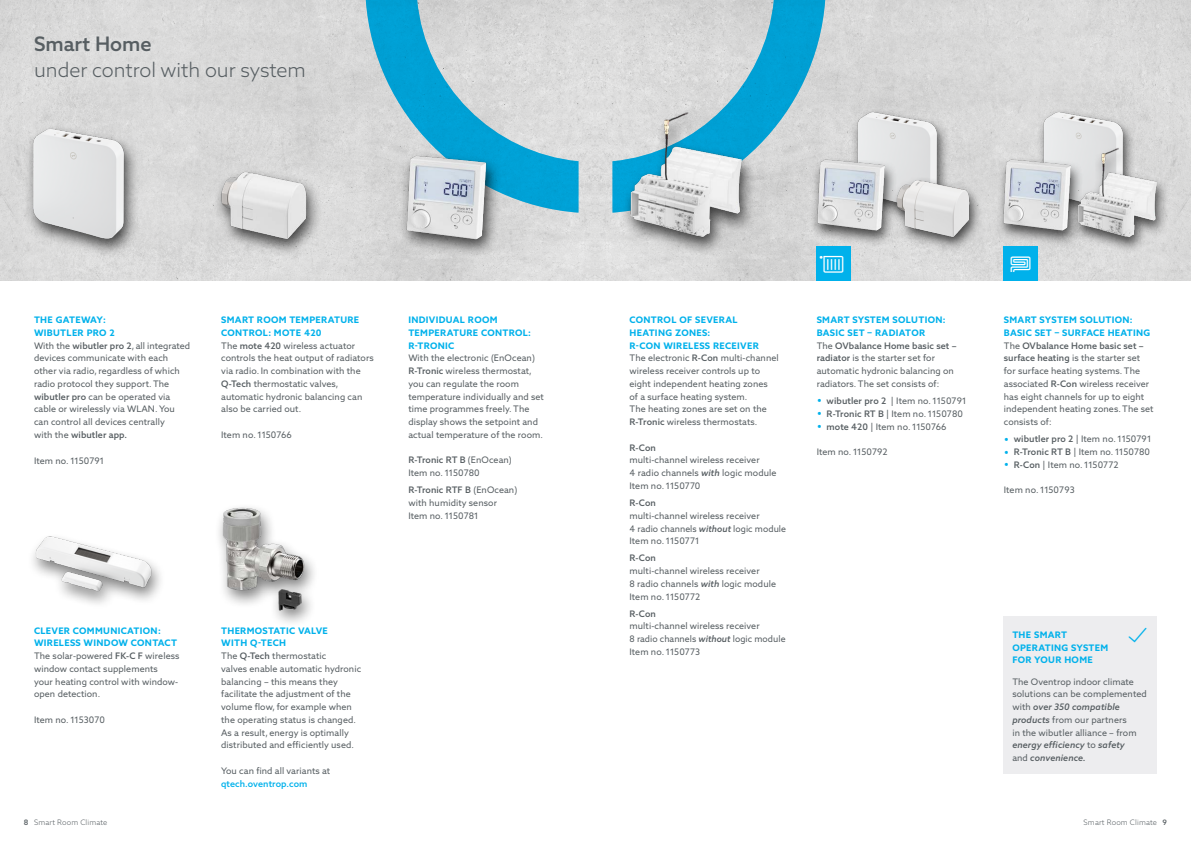
<style>
.page{position:relative;width:1191px;height:842px;background:#fff}
.page>*{position:absolute;margin:0;border:0;box-sizing:border-box;transform-origin:0 0}
.t1{font:300 20px "Azo Sans 2";color:#575e62}
.t2{font:500 20px "Azo Sans 2";color:#575e62}
.t3{font:9px/12.8px "Azo Sans 2";letter-spacing:.01em;color:#575e62}
.t4{font:700 9px/12.8px "Azo Sans 2";letter-spacing:.035em;color:#00b1eb}
.t5{font:500 9px "Azo Sans 2";letter-spacing:.01em;color:#575e62}
.t6{font:500 9px "Azo Sans 2";letter-spacing:.01em;color:#00b1eb}
.t7{font:300 7.5px "Azo Sans 2";letter-spacing:.02em;color:#575e62}
.s1{font-weight:700;color:#00b1eb}
.s2{font-weight:500}
.s3{font-weight:500;font-style:italic}
.s4{font-size:14px;color:#00b1eb}
</style>
<div class="page">
<img style="left:0;top:0;width:1191px;height:281px">
<svg style="left:366px;top:0;width:459px;height:213px;background:#9fc9d7"></svg>
<img style="left:219px;top:507px;width:95px;height:116px">
<div style="left:27px;top:532px;width:139px;height:77px;background:#000;opacity:.5"></div>
<img style="left:28px;top:535px;width:127px;height:60px">
<img style="left:0;top:106px;width:156px;height:159px">
<img style="left:191px;top:128px;width:149px;height:149px">
<div style="left:398px;top:151px;width:104px;height:107px;background:#000;opacity:.7"></div>
<img style="left:398px;top:148px;width:99px;height:99px">
<div style="left:621px;top:108px;width:136px;height:148px;background:#000;opacity:.7"></div>
<img style="left:629px;top:102px;width:134px;height:157px">
<img style="left:826px;top:92px;width:138px;height:62px">
<img style="left:871px;top:143px;width:127px;height:127px">
<div style="left:809px;top:156px;width:88px;height:91px;background:#000;opacity:.7"></div>
<img style="left:809px;top:154px;width:84px;height:84px">
<img style="left:1011px;top:92px;width:139px;height:62px">
<div style="left:1069px;top:145px;width:100px;height:108px;background:#000;opacity:.7"></div>
<img style="left:1078px;top:141px;width:79px;height:112px">
<div style="left:995px;top:156px;width:88px;height:91px;background:#000;opacity:.7"></div>
<img style="left:995px;top:154px;width:84px;height:84px">
<div style="left:816px;top:247px;width:34px;height:34px;background:#00b1eb"></div>
<div style="left:1003px;top:247px;width:34px;height:34px;background:#00b1eb"></div>
<div style="left:1003px;top:617px;width:154px;height:157px;background:#ededef"></div>
<h1 class="t2" style="left:34px;top:32px;width:119px">Smart Home</h1>
<h1 class="t1" style="left:34px;top:57px;width:273px">under control with our system</h1>
<p class="t3" style="left:34px;top:314px;width:158px"><span class="s1">THE GATEWAY:<br>WIBUTLER PRO 2<br></span>With the <span class="s2">wibutler pro 2</span>, all integrated devices communicate with each other via radio, regardless of which radio protocol they support. The <span class="s2">wibutler pro</span> can be operated via cable or wirelessly via WLAN. You can control all devices centrally<br>with the <span class="s2">wibutler app.</span></p>
<p class="t3" style="left:34px;top:454px;width:72px">Item no. 1150791</p>
<p class="t3" style="left:221px;top:314px;width:154px"><span class="s1">SMART ROOM TEMPERATURE<br>CONTROL: MOTE 420<br></span>The <span class="s2">mote 420</span> wireless actuator controls the heat output of radiators via radio. In combination with the<br><span class="s2">Q-Tech</span> thermostatic valves, automatic hydronic balancing can also be carried out.</p>
<p class="t3" style="left:221px;top:428px;width:72px">Item no. 1150766</p>
<p class="t4" style="left:408px;top:314px;width:124px">INDIVIDUAL ROOM<br>TEMPERATURE CONTROL:<br>R-TRONIC</p>
<p class="t3" style="left:408px;top:352px;width:137px">With the electronic (EnOcean)<br><span class="s2">R-Tronic</span> wireless thermostat, you can regulate the room temperature individually and set time programmes freely. The display shows the setpoint and actual temperature of the room.</p>
<p class="t3" style="left:408px;top:454px;width:105px"><span class="s2">R-Tronic RT B</span> (EnOcean)<br>Item no. 1150780</p>
<p class="t3" style="left:408px;top:484px;width:110px"><span class="s2">R-Tronic RTF B</span> (EnOcean) with humidity sensor<br>Item no. 1150781</p>
<p class="t3" style="left:34px;top:624px;width:147px"><span class="s1">CLEVER COMMUNICATION:<br>WIRELESS WINDOW CONTACT<br></span>The solar-powered <span class="s2">FK-C F</span> wireless window contact supplements<br>your heating control with window&shy;open detection.</p>
<p class="t3" style="left:34px;top:713px;width:72px">Item no. 1153070</p>
<p class="t3" style="left:221px;top:624px;width:141px"><span class="s1">THERMOSTATIC VALVE<br>WITH Q-TECH<br></span>The <span class="s2">Q-Tech</span> thermostatic<br>valves enable automatic hydronic balancing – this means they facilitate the adjustment of the volume flow, for example when the operating status is changed.<br>As a result, energy is optimally distributed and efficiently used.</p>
<p class="t3" style="left:221px;top:764px;width:111px">You can find all variants at</p>
<p class="t6" style="left:221px;top:778px;width:88px">qtech.oventrop.com</p>
<p class="t3" style="left:629px;top:314px;width:151px"><span class="s1">CONTROL OF SEVERAL<br>HEATING ZONES:<br>R-CON WIRELESS RECEIVER<br></span>The electronic <span class="s2">R-Con</span> multi-channel wireless receiver controls up to eight independent heating zones<br>of a surface heating system.<br>The heating zones are set on the<br><span class="s2">R-Tronic</span> wireless thermostats.</p>
<p class="t5" style="left:629px;top:442px;width:28px">R-Con</p>
<p class="t3" style="left:629px;top:454px;width:148px">multi-channel wireless receiver<br>4 radio channels <span class="s3">with</span> logic module<br>Item no. 1150770</p>
<p class="t5" style="left:629px;top:497px;width:28px">R-Con</p>
<p class="t3" style="left:629px;top:509px;width:158px">multi-channel wireless receiver<br>4 radio channels <span class="s3">without</span> logic module<br>Item no. 1150771</p>
<p class="t5" style="left:629px;top:553px;width:28px">R-Con</p>
<p class="t3" style="left:629px;top:564px;width:148px">multi-channel wireless receiver<br>8 radio channels <span class="s3">with</span> logic module<br>Item no. 1150772</p>
<p class="t5" style="left:629px;top:608px;width:28px">R-Con</p>
<p class="t3" style="left:629px;top:620px;width:157px">multi-channel wireless receiver<br>8 radio channels <span class="s3">without</span> logic module<br>Item no. 1150773</p>
<p class="t3" style="left:816px;top:314px;width:141px"><span class="s1">SMART SYSTEM SOLUTION:<br>BASIC SET – RADIATOR<br></span>The <span class="s2">OVbalance Home basic set – radiator</span> is the starter set for automatic hydronic balancing on radiators. The set consists of:</p>
<p class="t3" style="left:816px;top:394px;width:151px"><span class="s4">•</span> <span class="s2">wibutler pro 2</span> | Item no. 1150791</p>
<p class="t3" style="left:816px;top:407px;width:148px"><span class="s4">•</span> <span class="s2">R-Tronic RT B</span> | Item no. 1150780</p>
<p class="t3" style="left:816px;top:420px;width:131px"><span class="s4">•</span> <span class="s2">mote 420</span> | Item no. 1150766</p>
<p class="t3" style="left:816px;top:445px;width:72px">Item no. 1150792</p>
<p class="t3" style="left:1003px;top:314px;width:151px"><span class="s1">SMART SYSTEM SOLUTION:<br>BASIC SET – SURFACE HEATING<br></span>The <span class="s2">OVbalance Home basic set – surface heating</span> is the starter set for surface heating systems. The associated <span class="s2">R-Con</span> wireless receiver has eight channels for up to eight independent heating zones. The set consists of:</p>
<p class="t3" style="left:1003px;top:433px;width:149px"><span class="s4">•</span> <span class="s2">wibutler pro 2</span> | Item no. 1150791</p>
<p class="t3" style="left:1003px;top:445px;width:148px"><span class="s4">•</span> <span class="s2">R-Tronic RT B</span> | Item no. 1150780</p>
<p class="t3" style="left:1003px;top:458px;width:116px"><span class="s4">•</span> <span class="s2">R-Con</span> | Item no. 1150772</p>
<p class="t3" style="left:1003px;top:484px;width:72px">Item no. 1150793</p>
<p class="t4" style="left:1012px;top:628px;width:97px">THE SMART<br>OPERATING SYSTEM<br>FOR YOUR HOME</p>
<p class="t3" style="left:1012px;top:675px;width:136px">The Oventrop indoor climate solutions can be complemented with <span class="s3">over 350 compatible products</span> from our partners<br>in the wibutler alliance – from <span class="s3">energy efficiency</span> to <span class="s3">safety<br></span>and <span class="s3">convenience.</span></p>
<p class="t7" style="left:24px;top:818px;width:85px"><span class="s2">8</span> Smart Room Climate</p>
<p class="t7" style="left:1083px;top:818px;width:85px">Smart Room Climate <span class="s2">9</span></p>
</div>
